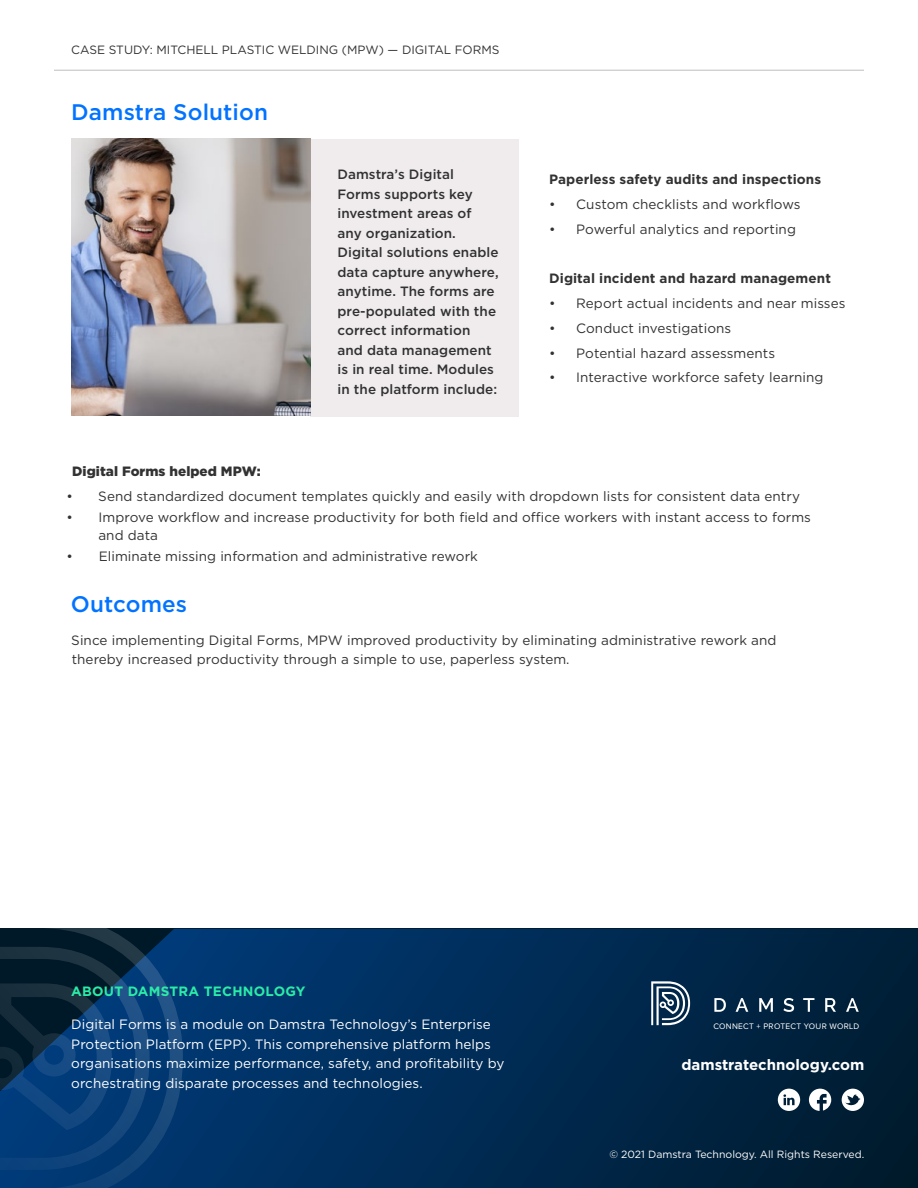
<style>
.page{position:relative;width:918px;height:1188px;background:#fff}
.page>*{position:absolute;margin:0;border:0;box-sizing:border-box;transform-origin:0 0}
.t1{font:500 22.5px "Gotham HTF";letter-spacing:.005em;color:#0273ff}
.t2{font:700 15px "Gotham";color:#fff}
.t3{font:13.5px/18px "Gotham";letter-spacing:.005em;color:#323232}
.t4{font:500 13.5px/19.5px "Gotham";letter-spacing:.005em;color:#323232}
.t5{font:13.5px/19.5px "Gotham";letter-spacing:.005em;color:#fff}
.t6{font:700 13.5px "Gotham";letter-spacing:.005em;color:#323232}
.t7{font:700 13.5px "Gotham";letter-spacing:.02em;color:#2beca7}
.t8{font:900 13.5px "Gotham";letter-spacing:.005em;color:#323232}
.t9{font:12px "Gotham";color:#323232}
.t10{font:10.5px "Gotham";color:#fff}
.t11{font:8.4px "Proxima Nova";letter-spacing:.03em;color:#fff}
</style>
<div class="page">
<svg style="left:183px;top:929px;width:735px;height:259px;background:#002951"></svg>
<svg style="left:842px;top:1089px;width:22px;height:22px"></svg>
<svg style="left:778px;top:1089px;width:22px;height:22px"></svg>
<svg style="left:809px;top:1089px;width:22px;height:22px"></svg>
<hr style="left:54px;top:70px;width:810px;height:1px;background:#bcbec0">
<svg style="left:0;top:928px;width:183px;height:260px;background:#083663"></svg>
<svg style="left:651px;top:981px;width:39px;height:44px"></svg>
<svg style="left:714px;top:998px;width:145px;height:14px;background:#3d576d"></svg>
<div style="left:310px;top:139px;width:209px;height:278px;background:#f0ecee"></div>
<img style="left:71px;top:138px;width:239px;height:278px">
<p class="t9" style="left:71px;top:42px;width:430px">CASE STUDY: MITCHELL PLASTIC WELDING (MPW) — DIGITAL FORMS</p>
<h1 class="t1" style="left:71px;top:99px;width:198px">Damstra Solution</h1>
<p class="t4" style="left:338px;top:165px;width:163px">Damstra’s Digital<br>Forms supports key investment areas of any organization.<br>Digital solutions enable data capture anywhere, anytime. The forms are pre-populated with the correct information and data management is in real time. Modules in the platform include:</p>
<p class="t6" style="left:549px;top:171px;width:273px">Paperless safety audits and inspections</p>
<p class="t3" style="left:549px;top:195px;width:253px">• Custom checklists and workflows</p>
<p class="t3" style="left:549px;top:220px;width:248px">• Powerful analytics and reporting</p>
<p class="t6" style="left:549px;top:270px;width:283px">Digital incident and hazard management</p>
<p class="t3" style="left:549px;top:294px;width:298px">• Report actual incidents and near misses</p>
<p class="t3" style="left:549px;top:319px;width:184px">• Conduct investigations</p>
<p class="t3" style="left:549px;top:344px;width:227px">• Potential hazard assessments</p>
<p class="t3" style="left:549px;top:368px;width:276px">• Interactive workforce safety learning</p>
<p class="t8" style="left:72px;top:462px;width:190px">Digital Forms helped MPW:</p>
<p class="t3" style="left:67px;top:486px;width:735px">• Send standardized document templates quickly and easily with dropdown lists for consistent data entry</p>
<p class="t3" style="left:98px;top:508px;width:714px;text-indent:-32px">• Improve workflow and increase productivity for both field and office workers with instant access to forms and data</p>
<p class="t3" style="left:67px;top:547px;width:413px">• Eliminate missing information and administrative rework</p>
<h1 class="t1" style="left:71px;top:591px;width:118px">Outcomes</h1>
<p class="t3" style="left:71px;top:630px;width:707px;line-height:19.5px">Since implementing Digital Forms, MPW improved productivity by eliminating administrative rework and thereby increased productivity through a simple to use, paperless system.</p>
<p class="t7" style="left:71px;top:983px;width:236px">ABOUT DAMSTRA TECHNOLOGY</p>
<p class="t5" style="left:71px;top:1014px;width:435px">Digital Forms is a module on Damstra Technology’s Enterprise Protection Platform (EPP). This comprehensive platform helps organisations maximize performance, safety, and profitability by orchestrating disparate processes and technologies.</p>
<p class="t11" style="left:713px;top:1022px;width:147px">CONNECT + PROTECT YOUR WORLD</p>
<p class="t2" style="left:681px;top:1055px;width:184px">damstratechnology.com</p>
<p class="t10" style="left:609px;top:1147px;width:256px">© 2021 Damstra Technology. All Rights Reserved.</p>
</div>
